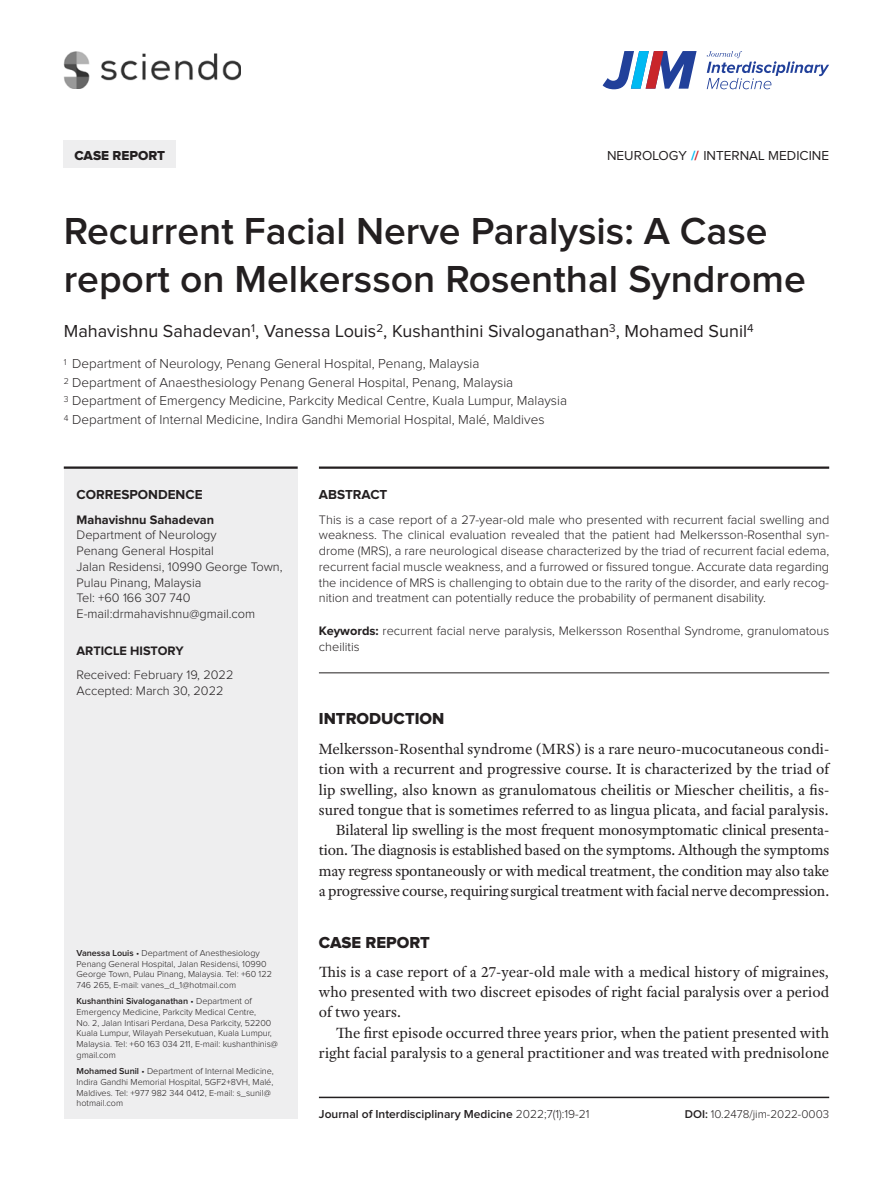
<style>
.page{position:relative;width:893px;height:1191px;background:#fff}
.page>*{position:absolute;margin:0;border:0;box-sizing:border-box;transform-origin:0 0}
.t1{font:600 39px/48px "Proxima Nova";color:#231f20}
.t2{font:18px "Proxima Nova";color:#231f20}
.t3{font:16.5px "Proxima Nova Extrabld";color:#231f20}
.t4{font:15.75px/20.2px "Adobe Text Pro";color:#231f20;text-align:right}
.t5{font:300 13.5px/18.6px "Proxima Nova";color:#231f20}
.t6{font:13.5px "Proxima Nova";color:#231f20}
.t7{font:700 13.5px "Proxima Nova";color:#231f20}
.t8{font:13.5px "Proxima Nova Extrabld";color:#231f20}
.t9{font:300 12.75px/15.8px "Proxima Nova";color:#231f20}
.t10{font:700 12.75px "Proxima Nova";color:#231f20}
.t11{font:600 12px "Proxima Nova";color:#231f20}
.t12{font:300 11.7px "Proxima Nova";color:#231f20}
.t13{font:300 9px/10.8px "Proxima Nova";color:#231f20}
.s1{font-weight:700;color:#00b9f2}
.s2{font-weight:700;color:#c9252b}
.s3{font-weight:600}
.s4{font-weight:400}
.s5{font-weight:700}
.s6{font-weight:300}
</style>
<div class="page">
<svg style="left:707px;top:51px;width:122px;height:38px"></svg>
<svg style="left:603px;top:51px;width:94px;height:38px"></svg>
<img style="left:64px;top:51px;width:177px;height:38px">
<div style="left:64px;top:948px;width:234px;height:170px;background:#eeeeef"></div>
<div style="left:64px;top:466px;width:234px;height:525px;background:#eeeeef"></div>
<hr style="left:64px;top:466px;width:234px;height:3px;background:#231f20">
<hr style="left:319px;top:1096px;width:510px;height:2px;background:#231f20">
<div style="left:64px;top:140px;width:112px;height:28px;background:#eeeeef"></div>
<hr style="left:319px;top:466px;width:510px;height:3px;background:#231f20">
<hr style="left:319px;top:672px;width:510px;height:1px;background:#231f20">
<p class="t8" style="left:74px;top:149px;width:92px">CASE REPORT</p>
<p class="t6" style="left:607px;top:149px;width:224px">NEUROLOGY <span class="s1">/</span><span class="s2">/</span> INTERNAL MEDICINE</p>
<h1 class="t1" style="left:64px;top:208px;width:743px">Recurrent Facial Nerve Paralysis: A Case report on Melkersson Rosenthal Syndrome</h1>
<p class="t2" style="left:64px;top:322px;width:691px">Mahavishnu Sahadevan<sup>1</sup>, Vanessa Louis<sup>2</sup>, Kushanthini Sivaloganathan<sup>3</sup>, Mohamed Sunil<sup>4</sup></p>
<p class="t5" style="left:64px;top:355px;width:505px"><sup>1</sup> Department of Neurology, Penang General Hospital, Penang, Malaysia<br><sup>2</sup> Department of Anaesthesiology Penang General Hospital, Penang, Malaysia<br><sup>3</sup> Department of Emergency Medicine, Parkcity Medical Centre, Kuala Lumpur, Malaysia <sup>4</sup> Department of Internal Medicine, Indira Gandhi Memorial Hospital, Malé, Maldives</p>
<p class="t7" style="left:77px;top:489px;width:128px">CORRESPONDENCE</p>
<p class="t10" style="left:77px;top:513px;width:139px">Mahavishnu Sahadevan</p>
<p class="t9" style="left:77px;top:528px;width:208px">Department of Neurology<br>Penang General Hospital<br>Jalan Residensi, 10990 George Town,<br>Pulau Pinang, Malaysia<br>Tel: +60 166 307 740<br>E-mail:drmahavishnu@gmail.com</p>
<p class="t10" style="left:77px;top:645px;width:109px">ARTICLE HISTORY</p>
<p class="t9" style="left:77px;top:668px;width:158px">Received: February 19, 2022<br>Accepted: March 30, 2022</p>
<p class="t13" style="left:77px;top:947px;width:197px"><span class="s3">Vanessa Louis</span> <span class="s4">•</span> Department of Anesthesiology Penang General Hospital, Jalan Residensi, 10990<br>George Town, Pulau Pinang, Malaysia. Tel: +60 122<br>746 265, E-mail: vanes_d_1@hotmail.com</p>
<p class="t13" style="left:77px;top:996px;width:203px"><span class="s3">Kushanthini Sivaloganathan</span> <span class="s4">•</span> Department of Emergency Medicine, Parkcity Medical Centre,<br>No. 2, Jalan Intisari Perdana, Desa Parkcity, 52200<br>Kuala Lumpur, Wilayah Persekutuan, Kuala Lumpur, Malaysia. Tel: +60 163 034 211, E-mail: kushanthinis@ gmail.com</p>
<p class="t13" style="left:77px;top:1066px;width:199px"><span class="s3">Mohamed Sunil</span> <span class="s4">•</span> Department of Internal Medicine, Indira Gandhi Memorial Hospital, 5GF2+8VH, Malé, Maldives. Tel: +977 982 344 0412, E-mail: s_sunil@ hotmail.com</p>
<p class="t7" style="left:319px;top:489px;width:70px">ABSTRACT</p>
<p class="t9" style="left:319px;top:512px;width:512px;text-align:justify">This is a case report of a 27-year-old male who presented with recurrent facial swelling and weakness. The clinical evaluation revealed that the patient had Melkersson-Rosenthal syn&shy;drome (MRS), a rare neurological disease characterized by the triad of recurrent facial edema, recurrent facial muscle weakness, and a furrowed or fissured tongue. Accurate data regarding the incidence of MRS is challenging to obtain due to the rarity of the disorder, and early recog&shy;nition and treatment can potentially reduce the probability of permanent disability.</p>
<p class="t9" style="left:319px;top:624px;width:512px"><span class="s5">Keywords:</span> recurrent facial nerve paralysis, Melkersson Rosenthal Syndrome, granulomatous cheilitis</p>
<p class="t3" style="left:319px;top:711px;width:29px">INTRO</p>
<p class="t3" style="left:369px;top:711px;width:35px">DUCTIO</p>
<p class="t3" style="left:432px;top:711px;width:14px">N</p>
<p class="t4" style="left:319px;top:738px;width:512px">Melkersson-Rosenthal syndrome (MRS) is a rare neuro-mucocutaneous condi&shy;tion with a recurrent and progressive course. It is characterized by the triad of lip swelling, also known as granulomatous cheilitis or Miescher cheilitis, a fis&shy;sured tongue that is sometimes referred to as lingua plicata, and facial paralysis.<br>Bilateral lip swelling is the most frequent monosymptomatic clinical presenta&shy;tion. The diagnosis is established based on the symptoms. Although the symptoms may regress spontaneously or with medical treatment, the condition may also take a progressive course, requiring surgical treatment with facial nerve decompression.</p>
<p class="t3" style="left:319px;top:935px;width:23px">CASE</p>
<p class="t3" style="left:366px;top:935px;width:12px">REPORT</p>
<p class="t4" style="left:319px;top:961px;width:512px;text-align:justify">This is a case report of a 27-year-old male with a medical history of migraines, who presented with two discreet episodes of right facial paralysis over a period of two years.</p>
<p class="t4" style="left:319px;top:1022px;width:512px">The first episode occurred three years prior, when the patient presented with right facial paralysis to a general practitioner and was treated with prednisolone</p>
<p class="t11" style="left:319px;top:1108px;width:272px">Journal of Interdisciplinary Medicine <span class="s6">2022;7(1):19-21</span></p>
<p class="t12" style="left:685px;top:1108px;width:146px"><span class="s3">DOI:</span> 10.2478/jim-2022-0003</p>
</div>
